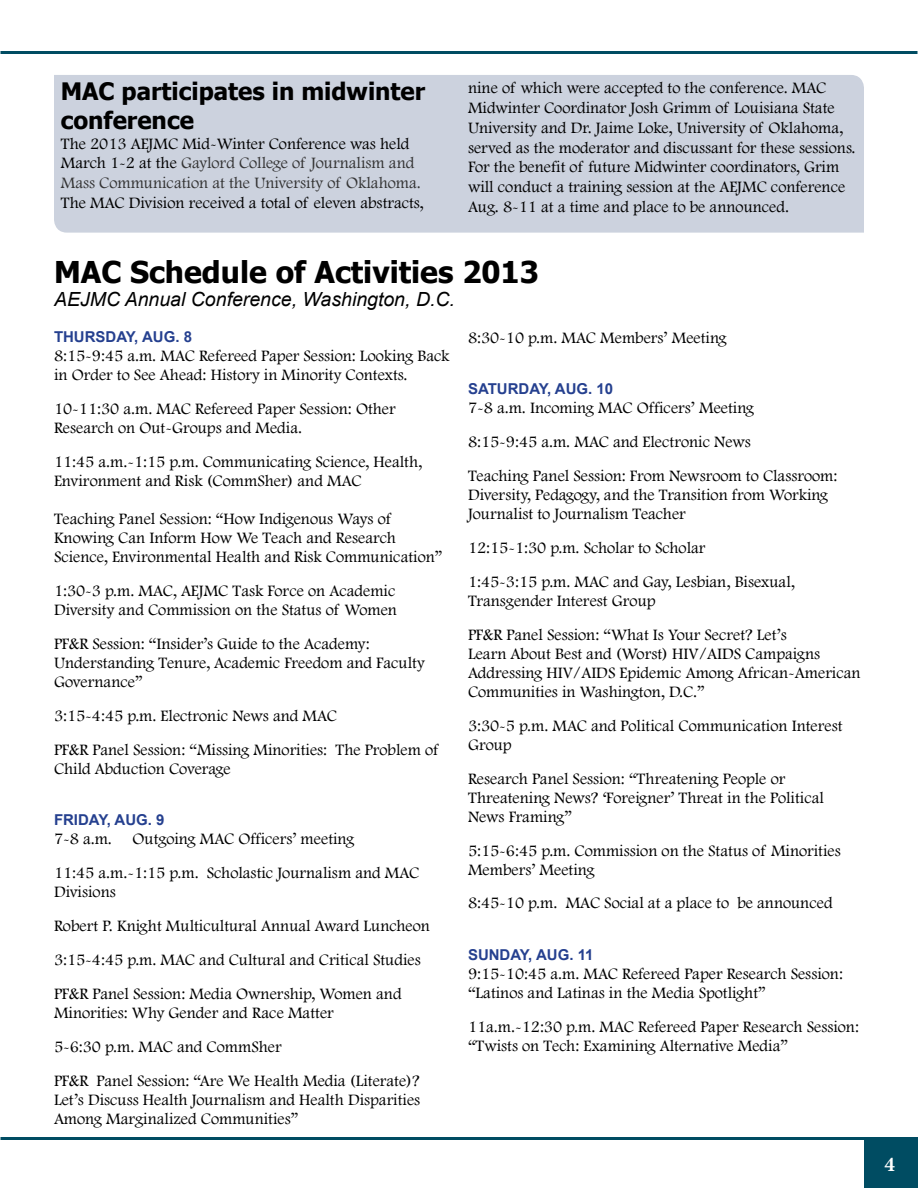
<style>
.page{position:relative;width:918px;height:1188px;background:#fff}
.page>*{position:absolute;margin:0;border:0;box-sizing:border-box;transform-origin:0 0}
.t1{font:700 30px "Tahoma";color:#000}
.t2{font:700 24px/28.8px "Tahoma";color:#000}
.t3{font:700 21px "Minion Pro";color:#fff}
.t4{font:italic 19.5px "Arial";color:#000}
.t5{font:16.5px/18.9px "Footlight MT Light";color:#000}
.t6{font:16.5px/19.8px "Footlight MT Light";color:#343434}
.t7{font:700 15px "Arial";color:#25408f}
.s1{color:#000}
</style>
<div class="page">
<hr style="left:0;top:1137px;width:918px;height:3px;background:#004c62">
<div style="left:864px;top:1137px;width:54px;height:51px;background:#004c62"></div>
<hr style="left:0;top:51px;width:918px;height:3px;background:#004c62">
<div style="left:54px;top:75px;width:810px;height:158px;background:#ccd2de"></div>
<h2 class="t2" style="left:61px;top:75px;width:366px">MAC participates in midwinter conference</h2>
<p class="t6" style="left:61px;top:133px;width:362px"><span class="s1">The 2013 AEJMC Mid-Winter Conference was held<br>March 1-2 at the</span> Gaylord College of Journalism and<br>Mass Communication at the University of Oklahoma.</p>
<p class="t5" style="left:61px;top:193px;width:364px">The MAC Division received a total of eleven abstracts,</p>
<p class="t5" style="left:468px;top:78px;width:389px;line-height:19.8px">nine of which were accepted to the conference. MAC Midwinter Coordinator Josh Grimm of Louisiana State University and Dr. Jaime Loke, University of Oklahoma, served as the moderator and discussant for these sessions.<br>For the benefit of future Midwinter coordinators, Grim will conduct a training session at the AEJMC conference Aug. 8-11 at a time and place to be announced.</p>
<h1 class="t1" style="left:54px;top:251px;width:486px">MAC Schedule of Activities 2013</h1>
<p class="t4" style="left:54px;top:287px;width:403px">AEJMC Annual Conference, Washington, D.C.</p>
<p class="t7" style="left:54px;top:327px;width:140px">THURSDAY, AUG. 8</p>
<p class="t5" style="left:54px;top:346px;width:397px">8:15-9:45 a.m. MAC Refereed Paper Session: Looking Back in Order to See Ahead: History in Minority Contexts.</p>
<p class="t5" style="left:54px;top:399px;width:343px">10-11:30 a.m. MAC Refereed Paper Session: Other<br>Research on Out-Groups and Media.</p>
<p class="t5" style="left:54px;top:452px;width:370px">11:45 a.m.-1:15 p.m. Communicating Science, Health,<br>Environment and Risk (CommSher) and MAC</p>
<p class="t5" style="left:54px;top:509px;width:390px">Teaching Panel Session: “How Indigenous Ways of<br>Knowing Can Inform How We Teach and Research<br>Science, Environmental Health and Risk Communication”</p>
<p class="t5" style="left:54px;top:581px;width:345px">1:30-3 p.m. MAC, AEJMC Task Force on Academic<br>Diversity and Commission on the Status of Women</p>
<p class="t5" style="left:54px;top:634px;width:372px">PF&amp;R Session: “Insider’s Guide to the Academy:<br>Understanding Tenure, Academic Freedom and Faculty<br>Governance”</p>
<p class="t5" style="left:54px;top:698px;width:386px;line-height:33.9px">3:15-4:45 p.m. Electronic News and MAC<br>PF&amp;R Panel Session: “Missing Minorities: The Problem of</p>
<p class="t5" style="left:54px;top:759px;width:178px">Child Abduction Coverage</p>
<p class="t7" style="left:54px;top:810px;width:112px">FRIDAY, AUG. 9</p>
<p class="t5" style="left:54px;top:821px;width:367px;line-height:33.9px">7-8 a.m. Outgoing MAC Officers’ meeting<br>11:45 a.m.-1:15 p.m. Scholastic Journalism and MAC</p>
<p class="t5" style="left:54px;top:874px;width:377px;line-height:33.9px">Divisions<br>Robert P. Knight Multicultural Annual Award Luncheon 3:15-4:45 p.m. MAC and Cultural and Critical Studies PF&amp;R Panel Session: Media Ownership, Women and</p>
<p class="t5" style="left:54px;top:995px;width:367px;line-height:33.9px">Minorities: Why Gender and Race Matter<br>5-6:30 p.m. MAC and CommSher<br>PF&amp;R Panel Session: “Are We Health Media (Literate)?</p>
<p class="t5" style="left:54px;top:1090px;width:368px">Let’s Discuss Health Journalism and Health Disparities<br>Among Marginalized Communities”</p>
<p class="t5" style="left:468px;top:328px;width:260px">8:30-10 p.m. MAC Members’ Meeting</p>
<p class="t7" style="left:468px;top:379px;width:147px">SATURDAY, AUG. 10</p>
<p class="t5" style="left:468px;top:390px;width:371px;line-height:33.9px">7-8 a.m. Incoming MAC Officers’ Meeting<br>8:15-9:45 a.m. MAC and Electronic News<br>Teaching Panel Session: From Newsroom to Classroom:</p>
<p class="t5" style="left:468px;top:485px;width:362px">Diversity, Pedagogy, and the Transition from Working<br>Journalist to Journalism Teacher</p>
<p class="t5" style="left:468px;top:530px;width:328px;line-height:33.9px">12:15-1:30 p.m. Scholar to Scholar<br>1:45-3:15 p.m. MAC and Gay, Lesbian, Bisexual,</p>
<p class="t5" style="left:468px;top:583px;width:320px;line-height:33.9px">Transgender Interest Group<br>PF&amp;R Panel Session: “What Is Your Secret? Let’s</p>
<p class="t5" style="left:468px;top:644px;width:394px">Learn About Best and (Worst) HIV/AIDS Campaigns<br>Addressing HIV/AIDS Epidemic Among African-American<br>Communities in Washington, D.C.”</p>
<p class="t5" style="left:468px;top:716px;width:376px">3:30-5 p.m. MAC and Political Communication Interest<br>Group</p>
<p class="t5" style="left:468px;top:769px;width:358px">Research Panel Session: “Threatening People or<br>Threatening News? ‘Foreigner’ Threat in the Political<br>News Framing”</p>
<p class="t5" style="left:468px;top:840px;width:374px">5:15-6:45 p.m. Commission on the Status of Minorities<br>Members’ Meeting</p>
<p class="t5" style="left:468px;top:893px;width:366px">8:45-10 p.m. MAC Social at a place to be announced</p>
<p class="t7" style="left:468px;top:944px;width:127px">SUNDAY, AUG. 11</p>
<p class="t5" style="left:468px;top:964px;width:377px">9:15-10:45 a.m. MAC Refereed Paper Research Session: “Latinos and Latinas in the Media Spotlight”</p>
<p class="t5" style="left:468px;top:1016px;width:393px">11a.m.-12:30 p.m. MAC Refereed Paper Research Session: “Twists on Tech: Examining Alternative Media”</p>
<p class="t3" style="left:884px;top:1149px;width:12px">4</p>
</div>
